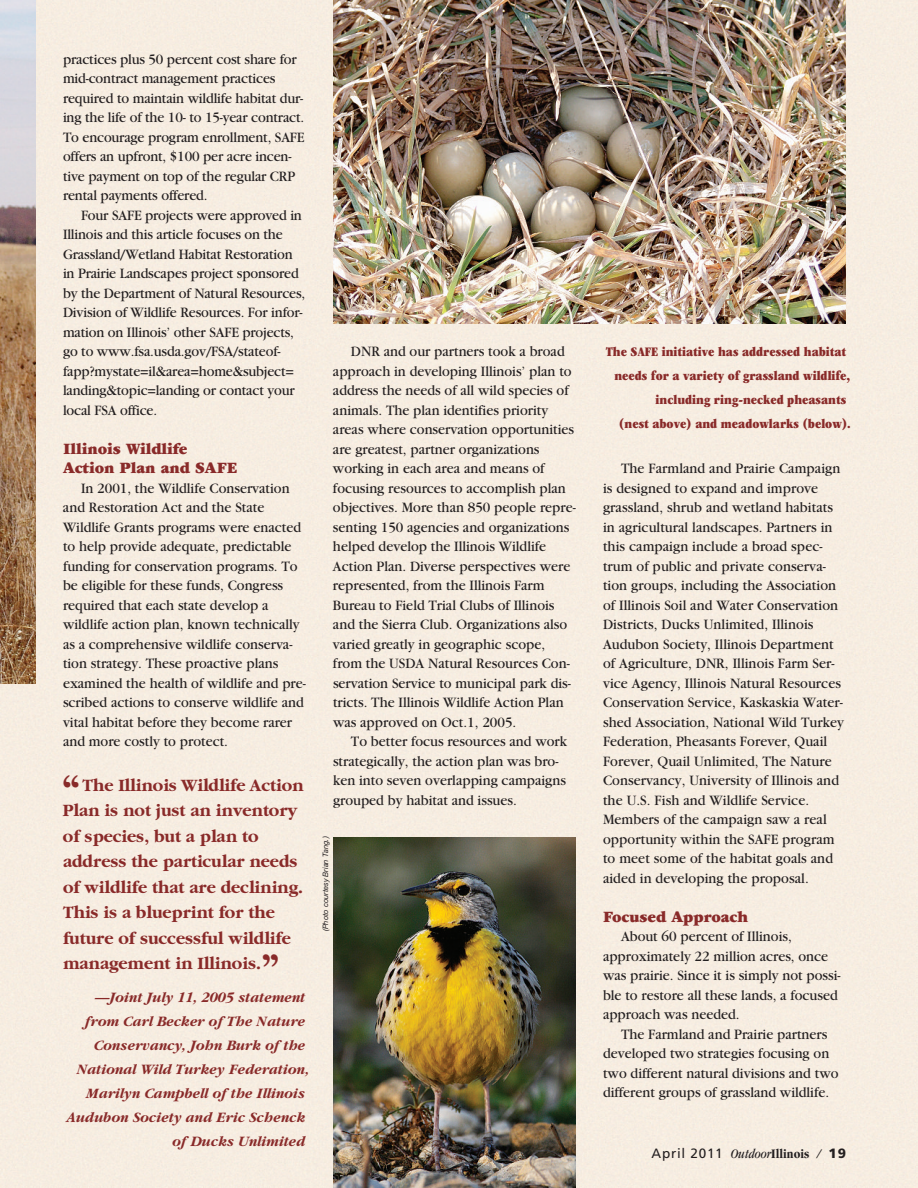
<style>
.page{position:relative;width:918px;height:1188px;background:#fff}
.page>*{position:absolute;margin:0;border:0;box-sizing:border-box;transform-origin:0 0}
.t1{font:700 45px "Garamond";color:#892a29}
.t2{font:700 18px/25.5px "Garamond";color:#892a29}
.t3{font:900 16.5px/19.5px "Garamond";color:#892a29;scale:.95 1}
.t4{font:15px/19.5px "Garamond";color:#231f20;scale:.95 1}
.t5{font:italic 700 15px/24px "Garamond";color:#892a29;text-align:right}
.t6{font:ultra-condensed 13.5px "Garamond";color:#892a29;scale:1.05 1}
.t7{font:13.5px "Frutiger";letter-spacing:.055em;color:#231f20}
.t8{font:italic 7.5px "Helvetica Neue";letter-spacing:-.005em;color:#231f20}
.s1{font-family:"Garamond";font-style:italic;font-stretch:condensed}
.s2{font-family:"Garamond";font-weight:700;font-stretch:condensed}
.s3{font-weight:900}
</style>
<div class="page">
<img style="left:0;top:0;width:36px;height:684px">
<img style="left:0;top:305px;width:14px;height:383px">
<svg style="left:0;top:684px;width:14px;height:1px"></svg>
<img style="left:333px;top:837px;width:243px;height:351px">
<img style="left:333px;top:0;width:512px;height:324px">
<p class="t4" style="left:63px;top:51px;width:256px">practices plus 50 percent cost share for mid-contract management practices required to maintain wildlife habitat dur&shy;ing the life of the 10- to 15-year contract.<br>To encourage program enrollment, SAFE offers an upfront, $100 per acre incen&shy;tive payment on top of the regular CRP rental payments offered.</p>
<p class="t4" style="left:63px;top:207px;width:257px;text-indent:18px">Four SAFE projects were approved in Illinois and this article focuses on the Grassland/Wetland Habitat Restoration in Prairie Landscapes project sponsored by the Department of Natural Resources, Division of Wildlife Resources. For infor&shy;mation on Illinois’ other SAFE projects, go to www.fsa.usda.gov/FSA/stateof&shy;fapp?mystate=il&amp;area=home&amp;subject= landing&amp;topic=landing or contact your local FSA office.</p>
<p class="t3" style="left:63px;top:441px;width:185px">Illinois Wildlife<br>Action Plan and SAFE</p>
<p class="t4" style="left:63px;top:480px;width:257px;text-indent:18px">In 2001, the Wildlife Conservation and Restoration Act and the State Wildlife Grants programs were enacted to help provide adequate, predictable funding for conservation programs. To be eligible for these funds, Congress required that each state develop a wildlife action plan, known technically as a comprehensive wildlife conserva&shy;tion strategy. These proactive plans examined the health of wildlife and pre&shy;scribed actions to conserve wildlife and vital habitat before they become rarer and more costly to protect.</p>
<h1 class="t1" style="left:62px;top:762px;width:21px">“</h1>
<p class="t2" style="left:63px;top:772px;width:242px;text-indent:19px">The Illinois Wildlife Action<br>Plan is not just an inventory of species, but a plan to address the particular needs of wildlife that are declining.<br>This is a blueprint for the future of successful wildlife management in Illinois.</p>
<h1 class="t1" style="left:261px;top:941px;width:21px">”</h1>
<p class="t5" style="left:66px;top:985px;width:244px">—Joint July 11, 2005 statement from Carl Becker of The Nature<br>Conservancy, John Burk of the<br>National Wild Turkey Federation,<br>Marilyn Campbell of the Illinois<br>Audubon Society and Eric Schenck of Ducks Unlimited</p>
<p class="t4" style="left:333px;top:343px;width:257px;text-indent:18px">DNR and our partners took a broad approach in developing Illinois’ plan to address the needs of all wild species of animals. The plan identifies priority areas where conservation opportunities are greatest, partner organizations working in each area and means of focusing resources to accomplish plan objectives. More than 850 people repre&shy;senting 150 agencies and organizations helped develop the Illinois Wildlife Action Plan. Diverse perspectives were represented, from the Illinois Farm Bureau to Field Trial Clubs of Illinois and the Sierra Club. Organizations also varied greatly in geographic scope, from the USDA Natural Resources Con&shy;servation Service to municipal park dis&shy;tricts. The Illinois Wildlife Action Plan was approved on Oct.1, 2005.</p>
<p class="t4" style="left:333px;top:733px;width:248px;text-indent:18px">To better focus resources and work strategically, the action plan was bro&shy;ken into seven overlapping campaigns grouped by habitat and issues.</p>
<p class="t8" style="left:321px;top:931px;width:97px;rotate:-90deg">(Photo courtesy Brian Tang.)</p>
<p class="t6" style="left:606px;top:346px;width:231px">The SAFE initiative has addressed habitat</p>
<p class="t6" style="left:614px;top:370px;width:226px">needs for a variety of grassland wildlife,</p>
<p class="t6" style="left:656px;top:394px;width:183px">including ring-necked pheasants</p>
<p class="t6" style="left:619px;top:418px;width:222px">(nest above) and meadowlarks (below).</p>
<p class="t4" style="left:603px;top:460px;width:255px;text-indent:18px">The Farmland and Prairie Campaign is designed to expand and improve grassland, shrub and wetland habitats in agricultural landscapes. Partners in this campaign include a broad spec&shy;trum of public and private conserva&shy;tion groups, including the Association of Illinois Soil and Water Conservation Districts, Ducks Unlimited, Illinois Audubon Society, Illinois Department of Agriculture, DNR, Illinois Farm Ser&shy;vice Agency, Illinois Natural Resources Conservation Service, Kaskaskia Water&shy;shed Association, National Wild Turkey Federation, Pheasants Forever, Quail Forever, Quail Unlimited, The Nature Conservancy, University of Illinois and the U.S. Fish and Wildlife Service.<br>Members of the campaign saw a real opportunity within the SAFE program to meet some of the habitat goals and aided in developing the proposal.</p>
<p class="t3" style="left:603px;top:909px;width:154px">Focused Approach</p>
<p class="t4" style="left:603px;top:928px;width:252px;text-indent:18px">About 60 percent of Illinois, approximately 22 million acres, once was prairie. Since it is simply not possi&shy;ble to restore all these lands, a focused approach was needed.</p>
<p class="t4" style="left:603px;top:1026px;width:250px;text-indent:18px">The Farmland and Prairie partners developed two strategies focusing on two different natural divisions and two different groups of grassland wildlife.</p>
<p class="t7" style="left:652px;top:1148px;width:196px">April 2011 <span class="s1">Outdoor</span><span class="s2">Illinois</span> <span class="s1">/</span> <span class="s3">19</span></p>
</div>
